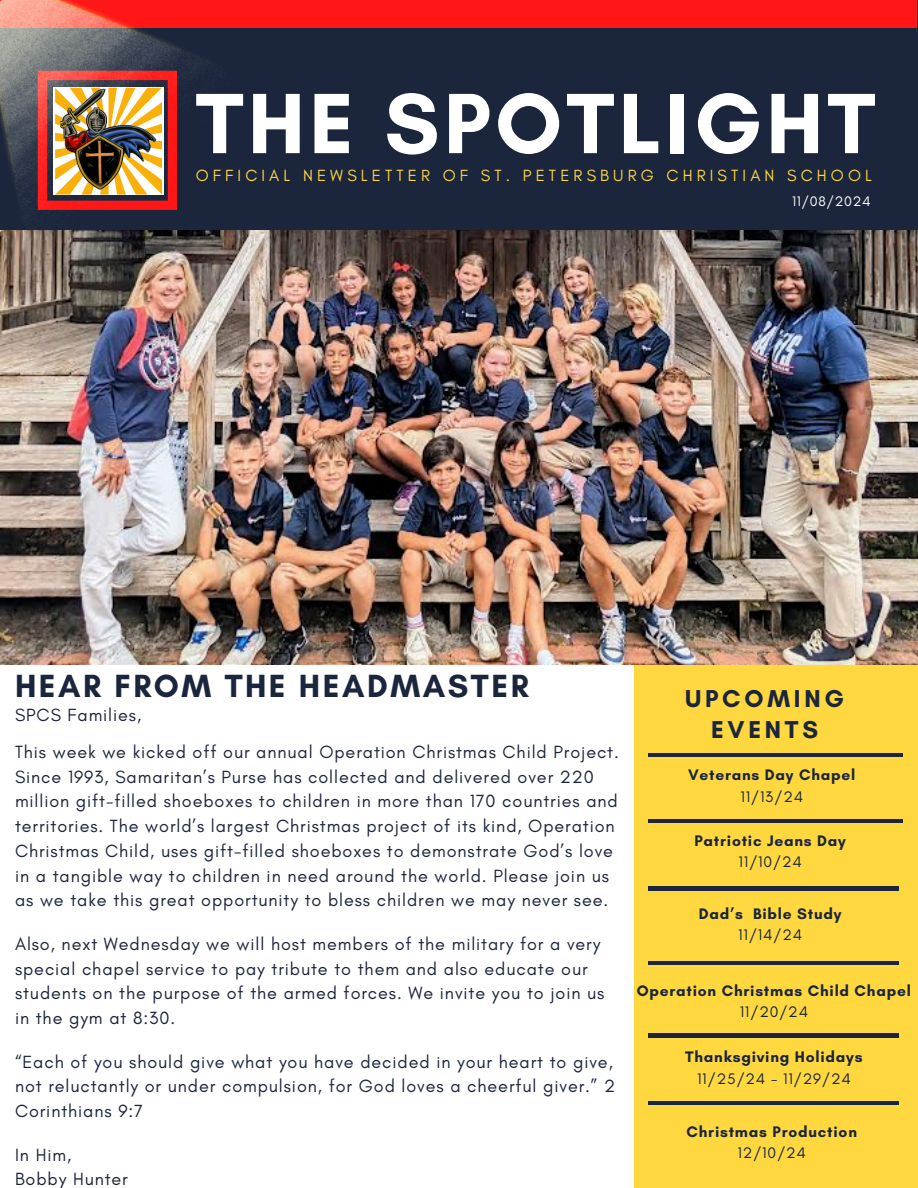
<style>
.page{position:relative;width:918px;height:1188px;background:#fff}
.page>*{position:absolute;margin:0;border:0;box-sizing:border-box;transform-origin:0 0}
.t1{font:700 87.15px "Glacial Indifference";letter-spacing:.05em;color:#fff}
.t2{font:700 32.7px "Glacial Indifference";letter-spacing:.075em;color:#1b253c}
.t3{font:700 24.9px/30.8px "Glacial Indifference";letter-spacing:.15em;color:#1b253c;text-align:center}
.t4{font:18px/24.8px "Glacial Indifference";letter-spacing:.05em;color:#1b253c}
.t5{font:16.5px "Glacial Indifference";letter-spacing:.25em;color:#ffd840}
.t6{font:700 15.6px/21.3px "Glacial Indifference";letter-spacing:.05em;color:#1b253c;text-align:center}
.t7{font:15.6px "Glacial Indifference";letter-spacing:.05em;color:#1b253c}
.t8{font:14.1px "Glacial Indifference";letter-spacing:.05em;color:#fff}
.s1{font-weight:400}
</style>
<div class="page">
<div style="left:0;top:0;width:918px;height:231px;background:#1b253c"></div>
<div style="left:0;top:0;width:916px;height:28px;background:#ff1616"></div>
<img style="left:0;top:0;width:279px;height:231px">
<svg style="left:38px;top:71px;width:139px;height:139px;background:#c4524a"></svg>
<img style="left:60px;top:87px;width:97px;height:104px">
<div style="left:634px;top:628px;width:284px;height:560px;background:#ffd840"></div>
<hr style="left:649px;top:754px;width:254px;height:3px;background:#1b253c">
<hr style="left:649px;top:887px;width:250px;height:3px;background:#1b253c">
<hr style="left:649px;top:819px;width:254px;height:3px;background:#1b253c">
<img style="left:0;top:231px;width:918px;height:434px">
<hr style="left:649px;top:961px;width:250px;height:4px;background:#1b253c">
<hr style="left:649px;top:1034px;width:250px;height:3px;background:#1b253c">
<hr style="left:649px;top:1101px;width:250px;height:4px;background:#1b253c">
<p class="t1" style="left:196px;top:70px;width:681px">THE SPOTLIGHT</p>
<h3 class="t5" style="left:196px;top:165px;width:678px">OFFICIAL NEWSLETTER OF ST. PETERSBURG CHRISTIAN SCHOOL</h3>
<p class="t8" style="left:792px;top:192px;width:80px">11/08/2024</p>
<p class="t2" style="left:15px;top:666px;width:515px">HEAR FROM THE HEADMASTER</p>
<p class="t4" style="left:15px;top:702px;width:128px">SPCS Families,</p>
<p class="t4" style="left:15px;top:739px;width:605px">This week we kicked off our annual Operation Christmas Child Project.<br>Since 1993, Samaritan’s Purse has collected and delivered over 220 million gift-filled shoeboxes to children in more than 170 countries and territories. The world’s largest Christmas project of its kind, Operation Christmas Child, uses gift-filled shoeboxes to demonstrate God’s love in a tangible way to children in need around the world. Please join us as we take this great opportunity to bless children we may never see.</p>
<p class="t4" style="left:15px;top:931px;width:591px">Also, next Wednesday we will host members of the military for a very special chapel service to pay tribute to them and also educate our students on the purpose of the armed forces. We invite you to join us in the gym at 8:30.</p>
<h1 class="t4" style="left:15px;top:1049px;width:602px">“Each of you should give what you have decided in your heart to give, not reluctantly or under compulsion, for God loves a cheerful giver.” 2<br>Corinthians 9:7</h1>
<h4 class="t4" style="left:15px;top:1142px;width:114px">In Him,<br>Bobby Hunter</h4>
<p class="t3" style="left:685px;top:683px;width:160px">UPCOMING<br>EVENTS</p>
<h5 class="t6" style="left:688px;top:764px;width:169px">Veterans Day Chapel</h5>
<h5 class="t7" style="left:740px;top:787px;width:64px">11/13/24</h5>
<p class="t6" style="left:695px;top:830px;width:153px">Patriotic Jeans Day</p>
<h2 class="t7" style="left:739px;top:852px;width:65px">11/10/24</h2>
<h5 class="t6" style="left:699px;top:903px;width:144px">Dad’s Bible Study</h5>
<h5 class="t7" style="left:738px;top:926px;width:65px">11/14/24</h5>
<h5 class="t6" style="left:637px;top:980px;width:276px">Operation Christmas Child Chapel<br><span class="s1">11/20/24</span></h5>
<p class="t6" style="left:685px;top:1046px;width:179px">Thanksgiving Holidays</p>
<p class="t7" style="left:697px;top:1069px;width:155px">11/25/24 - 11/29/24</p>
<p class="t6" style="left:687px;top:1121px;width:172px">Christmas Production</p>
<p class="t7" style="left:738px;top:1144px;width:70px">12/10/24</p>
</div>
